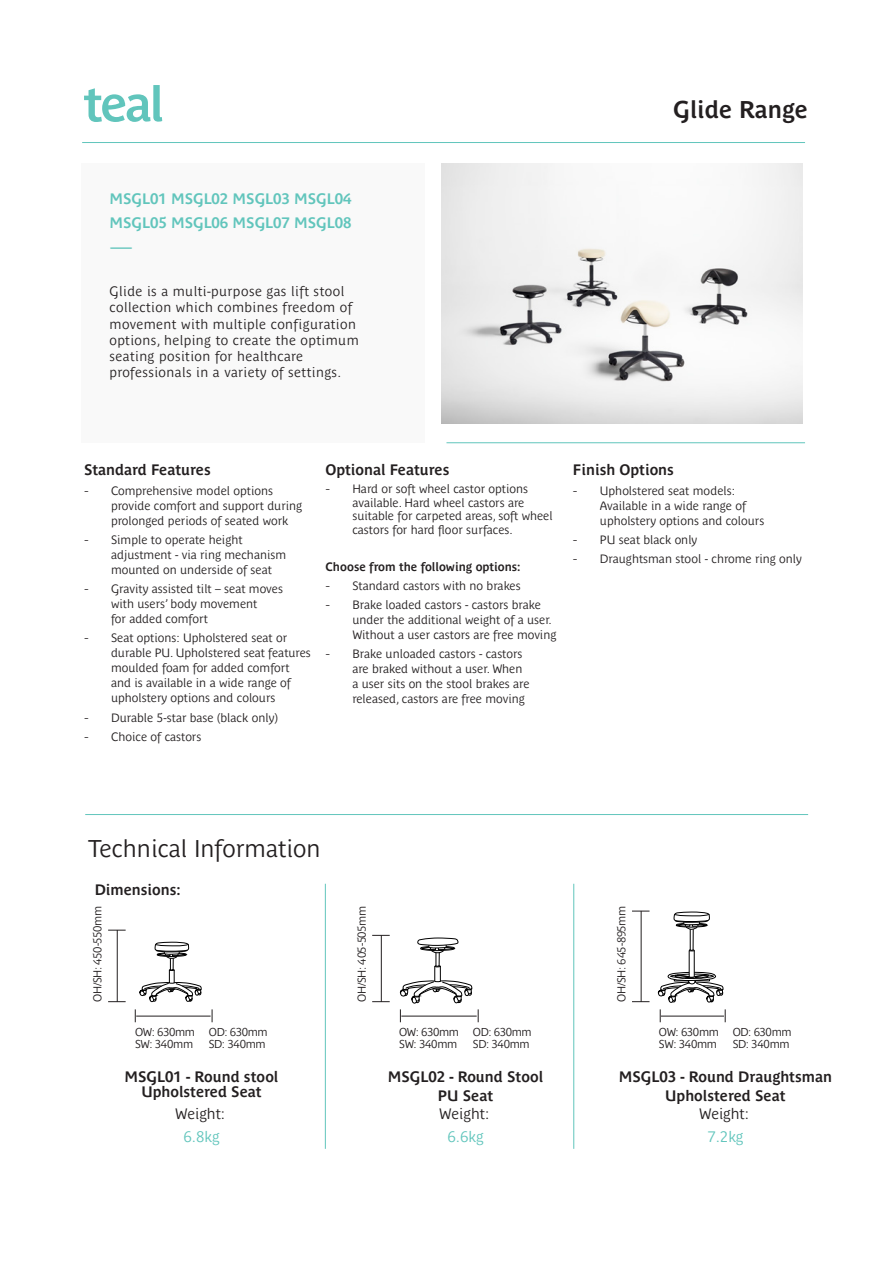
<style>
.page{position:relative;width:893px;height:1263px;background:#fff}
.page>*{position:absolute;margin:0;border:0;box-sizing:border-box;transform-origin:0 0}
.t1{font:24px "Parisine Plus Std Gris";color:#231f20}
.t2{font:700 24px "Parisine Plus Std Gris";color:#231f20}
.t3{font:21px "Parisine Plus Std Gris";color:#61c5bc}
.TEXT{font:700 15px/15px "Parisine Plus Std Gris";color:#231f20;text-align:center}
.t4{font:700 15px/24px "Parisine Plus Std Gris";color:#61c5bc}
.TEXT-2{font:15px "Parisine Plus Std Gris";color:#231f20}
.TEXT-3{font:15px "Parisine Plus Std Gris";letter-spacing:-.005em;color:#61c5bc}
.Body_Text{font:13.5px/16.2px "Parisine Plus Std Gris";letter-spacing:.03em;color:#231f20}
.t5{font:12px/15px "Parisine Plus Std Gris";color:#231f20}
.TEXT-4{font:700 12px "Parisine Plus Std Gris";color:#231f20}
.Dimensions{font:11.4px "Parisine Plus Std Gris";letter-spacing:-.035em;color:#231f20}
.s1{font-family:"Aktiv Grotesk";font-weight:300}
</style>
<div class="page">
<div style="left:82px;top:163px;width:343px;height:280px;background:#f9f9f9"></div>
<svg style="left:84px;top:85px;width:78px;height:37px"></svg>
<hr style="left:85px;top:814px;width:723px;height:1px;background:#61c5bc">
<hr style="left:446px;top:442px;width:359px;height:1px;background:#61c5bc">
<hr style="left:82px;top:142px;width:723px;height:1px;background:#61c5bc">
<img style="left:442px;top:163px;width:361px;height:260px">
<svg style="left:212px;top:1009px;width:1px;height:13px"></svg>
<svg style="left:135px;top:1009px;width:1px;height:13px"></svg>
<hr style="left:136px;top:1016px;width:75px;height:1px;background:#231f20">
<svg style="left:108px;top:1001px;width:18px;height:1px"></svg>
<svg style="left:108px;top:930px;width:18px;height:1px"></svg>
<hr style="left:117px;top:930px;width:1px;height:72px;background:#231f20">
<svg style="left:140px;top:942px;width:61px;height:60px"></svg>
<hr style="left:325px;top:884px;width:1px;height:265px;background:#61c5bc">
<svg style="left:478px;top:1009px;width:1px;height:13px"></svg>
<hr style="left:401px;top:1016px;width:76px;height:1px;background:#231f20">
<svg style="left:372px;top:1001px;width:18px;height:1px"></svg>
<svg style="left:372px;top:935px;width:18px;height:1px"></svg>
<hr style="left:381px;top:935px;width:1px;height:67px;background:#231f20">
<svg style="left:400px;top:938px;width:72px;height:84px"></svg>
<svg style="left:725px;top:1009px;width:1px;height:13px"></svg>
<svg style="left:660px;top:1009px;width:1px;height:13px"></svg>
<hr style="left:661px;top:1016px;width:63px;height:1px;background:#231f20">
<svg style="left:632px;top:1001px;width:17px;height:1px"></svg>
<svg style="left:632px;top:911px;width:17px;height:1px"></svg>
<hr style="left:641px;top:911px;width:1px;height:91px;background:#231f20">
<svg style="left:658px;top:912px;width:65px;height:90px"></svg>
<hr style="left:573px;top:884px;width:1px;height:265px;background:#61c5bc">
<p class="t4" style="left:109px;top:187px;width:243px">MSGL01 MSGL02 MSGL03 MSGL04<br>MSGL05 MSGL06 MSGL07 MSGL08</p>
<p class="t3" style="left:109px;top:234px;width:25px">—</p>
<p class="Body_Text" style="left:109px;top:283px;width:251px">Glide is a multi-purpose gas lift stool collection which combines freedom of movement with multiple configuration options, helping to create the optimum seating position for healthcare professionals in a variety of settings.</p>
<p class="t2" style="left:673px;top:95px;width:136px">Glide Range</p>
<p class="TEXT" style="left:84px;top:462px;width:128px">Standard Features</p>
<p class="t5" style="left:111px;top:483px;width:193px;text-indent:-27px"><span class="s1">-</span> Comprehensive model options provide comfort and support during prolonged periods of seated work</p>
<p class="t5" style="left:111px;top:532px;width:177px;text-indent:-27px"><span class="s1">-</span> Simple to operate height adjustment - via ring mechanism mounted on underside of seat</p>
<p class="t5" style="left:111px;top:581px;width:173px;text-indent:-27px"><span class="s1">-</span> Gravity assisted tilt – seat moves with users’ body movement<br>for added comfort</p>
<p class="t5" style="left:111px;top:630px;width:201px;text-indent:-27px"><span class="s1">-</span> Seat options: Upholstered seat or durable PU. Upholstered seat features moulded foam for added comfort and is available in a wide range of upholstery options and colours</p>
<p class="t5" style="left:84px;top:710px;width:195px"><span class="s1">-</span> Durable 5-star base (black only)</p>
<p class="t5" style="left:84px;top:729px;width:119px"><span class="s1">-</span> Choice of castors</p>
<p class="TEXT" style="left:325px;top:462px;width:126px">Optional Features</p>
<p class="t5" style="left:352px;top:482px;width:202px;line-height:13.5px;text-indent:-27px"><span class="s1">-</span> Hard or soft wheel castor options available. Hard wheel castors are suitable for carpeted areas, soft wheel castors for hard floor surfaces.</p>
<p class="TEXT-4" style="left:325px;top:559px;width:197px">Choose from the following options:</p>
<p class="t5" style="left:325px;top:578px;width:197px"><span class="s1">-</span> Standard castors with no brakes</p>
<p class="t5" style="left:352px;top:597px;width:206px;text-indent:-27px"><span class="s1">-</span> Brake loaded castors - castors brake under the additional weight of a user.<br>Without a user castors are free moving</p>
<p class="t5" style="left:352px;top:646px;width:179px;text-indent:-27px"><span class="s1">-</span> Brake unloaded castors - castors are braked without a user. When a user sits on the stool brakes are released, castors are free moving</p>
<p class="TEXT" style="left:573px;top:462px;width:103px">Finish Options</p>
<p class="t5" style="left:600px;top:483px;width:166px;text-indent:-27px"><span class="s1">-</span> Upholstered seat models:<br>Available in a wide range of upholstery options and colours</p>
<p class="t5" style="left:573px;top:532px;width:126px"><span class="s1">-</span> PU seat black only</p>
<p class="t5" style="left:573px;top:551px;width:231px"><span class="s1">-</span> Draughtsman stool - chrome ring only</p>
<p class="t1" style="left:88px;top:835px;width:234px">Technical Information</p>
<p class="TEXT" style="left:95px;top:882px;width:87px">Dimensions:</p>
<p class="Dimensions" style="left:91px;top:1002px;width:97px;rotate:-90deg">OH/SH: 450-550mm</p>
<p class="Dimensions" style="left:355px;top:1002px;width:97px;rotate:-90deg">OH/SH: 405-505mm</p>
<p class="Dimensions" style="left:615px;top:1002px;width:97px;rotate:-90deg">OH/SH: 645-895mm</p>
<p class="Dimensions" style="left:135px;top:1026px;width:61px">OW: 630mm</p>
<p class="Dimensions" style="left:135px;top:1037px;width:60px">SW: 340mm</p>
<p class="Dimensions" style="left:209px;top:1026px;width:60px">OD: 630mm</p>
<p class="Dimensions" style="left:209px;top:1037px;width:58px">SD: 340mm</p>
<p class="Dimensions" style="left:399px;top:1026px;width:61px">OW: 630mm</p>
<p class="Dimensions" style="left:399px;top:1037px;width:60px">SW: 340mm</p>
<p class="Dimensions" style="left:473px;top:1026px;width:60px">OD: 630mm</p>
<p class="Dimensions" style="left:473px;top:1037px;width:58px">SD: 340mm</p>
<p class="Dimensions" style="left:659px;top:1026px;width:61px">OW: 630mm</p>
<p class="Dimensions" style="left:659px;top:1037px;width:60px">SW: 340mm</p>
<p class="Dimensions" style="left:733px;top:1026px;width:60px">OD: 630mm</p>
<p class="Dimensions" style="left:733px;top:1037px;width:58px">SD: 340mm</p>
<p class="TEXT" style="left:125px;top:1069px;width:155px">MSGL01 - Round stool<br>Upholstered Seat</p>
<p class="TEXT" style="left:388px;top:1069px;width:157px">MSGL02 - Round Stool</p>
<p class="TEXT" style="left:438px;top:1088px;width:57px">PU Seat</p>
<p class="TEXT" style="left:619px;top:1069px;width:215px">MSGL03 - Round Draughtsman</p>
<p class="TEXT" style="left:665px;top:1088px;width:122px">Upholstered Seat</p>
<p class="TEXT-2" style="left:175px;top:1105px;width:51px">Weight:</p>
<p class="TEXT-2" style="left:439px;top:1105px;width:51px">Weight:</p>
<p class="TEXT-2" style="left:699px;top:1105px;width:51px">Weight:</p>
<p class="TEXT-3" style="left:183px;top:1128px;width:38px">6.8kg</p>
<p class="TEXT-3" style="left:448px;top:1128px;width:38px">6.6kg</p>
<p class="TEXT-3" style="left:707px;top:1128px;width:38px">7.2kg</p>
</div>
